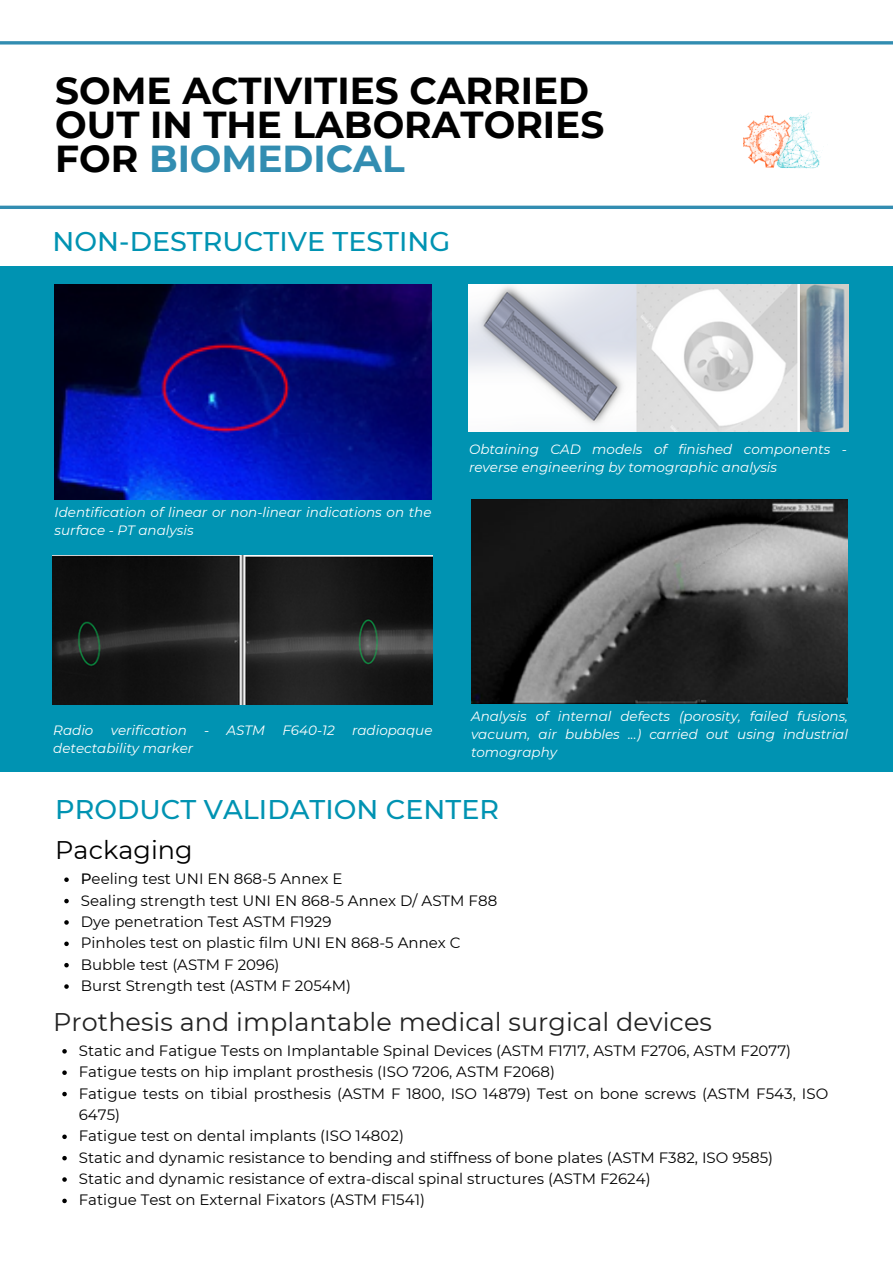
<style>
.page{position:relative;width:893px;height:1264px;background:#fff}
.page>*{position:absolute;margin:0;border:0;box-sizing:border-box;transform-origin:0 0}
.t1{font:700 37.5px/33.8px "Montserrat";color:#000}
.t2{font:500 27px "Montserrat";color:#0093b2}
.t3{font:25.5px "Montserrat";color:#222}
.t4{font:25.5px "Montserrat";color:#000}
.t5{font:15px/21.3px "Montserrat";color:#000}
.t6{font:italic 13.5px/18px "Montserrat";color:#fff}
.s1{color:#328db1}
.s2{font-weight:500}
</style>
<div class="page">
<svg style="left:0;top:41px;width:892px;height:4px;background:#519ebc"></svg>
<hr style="left:0;top:206px;width:892px;height:3px;background:#328db1">
<div style="left:0;top:266px;width:892px;height:506px;background:#0093b2"></div>
<img style="left:743px;top:112px;width:78px;height:56px">
<svg style="left:64px;top:877px;width:5px;height:5px"></svg>
<svg style="left:64px;top:898px;width:5px;height:5px"></svg>
<svg style="left:64px;top:920px;width:5px;height:4px"></svg>
<svg style="left:64px;top:941px;width:5px;height:5px"></svg>
<svg style="left:64px;top:963px;width:5px;height:4px"></svg>
<svg style="left:64px;top:984px;width:5px;height:4px"></svg>
<img style="left:55px;top:284px;width:376px;height:215px">
<img style="left:471px;top:499px;width:376px;height:204px">
<img style="left:468px;top:284px;width:380px;height:148px">
<img style="left:53px;top:556px;width:380px;height:148px">
<svg style="left:62px;top:1049px;width:5px;height:4px"></svg>
<svg style="left:62px;top:1070px;width:5px;height:4px"></svg>
<svg style="left:62px;top:1091px;width:5px;height:5px"></svg>
<svg style="left:62px;top:1134px;width:5px;height:4px"></svg>
<svg style="left:62px;top:1155px;width:5px;height:5px"></svg>
<svg style="left:62px;top:1177px;width:5px;height:4px"></svg>
<svg style="left:62px;top:1198px;width:5px;height:5px"></svg>
<p class="t1" style="left:55px;top:74px;width:550px">SOME ACTIVITIES CARRIED<br>OUT IN THE LABORATORIES<br>FOR <span class="s1">BIOMEDICAL</span></p>
<p class="t2" style="left:53px;top:225px;width:399px">NON-DESTRUCTIVE TESTING</p>
<p class="t6" style="left:55px;top:503px;width:378px">Identification of linear or non-linear indications on the surface - PT analysis</p>
<p class="t6" style="left:469px;top:440px;width:379px">Obtaining CAD models of finished components - reverse engineering by tomographic analysis</p>
<p class="t6" style="left:53px;top:721px;width:42px">Radio</p>
<p class="t6" style="left:111px;top:721px;width:78px">verification</p>
<p class="t6" style="left:204px;top:721px;width:62px">- ASTM</p>
<p class="t6" style="left:282px;top:721px;width:54px">F640-12</p>
<p class="t6" style="left:352px;top:721px;width:82px">radiopaque</p>
<p class="t6" style="left:53px;top:739px;width:141px">detectability marker</p>
<p class="t6" style="left:471px;top:707px;width:378px;text-align:justify">Analysis of internal defects (porosity, failed fusions, vacuum, air bubbles ...) carried out using industrial tomography</p>
<p class="t2" style="left:55px;top:792px;width:445px">PRODUCT VALIDATION CENTER</p>
<p class="t4" style="left:55px;top:834px;width:139px">Packaging</p>
<p class="t5" style="left:81px;top:868px;width:263px"><span class="s2">P</span>eeling test UNI EN 868-5 Annex E</p>
<p class="t5" style="left:81px;top:889px;width:418px">Sealing strength test UNI EN 868-5 Annex D/ ASTM F88</p>
<p class="t5" style="left:81px;top:910px;width:252px">Dye penetration Test ASTM F1929</p>
<p class="t5" style="left:81px;top:932px;width:381px">Pinholes test on plastic film UNI EN 868-5 Annex C</p>
<p class="t5" style="left:81px;top:953px;width:200px">Bubble test (ASTM F 2096)</p>
<p class="t5" style="left:81px;top:975px;width:272px">Burst Strength test (ASTM F 2054M)</p>
<p class="t3" style="left:53px;top:1006px;width:660px">Prothesis and implantable medical surgical devices</p>
<p class="t5" style="left:79px;top:1039px;width:714px">Static and Fatigue Tests on Implantable Spinal Devices (ASTM F1717, ASTM F2706, ASTM F2077)</p>
<p class="t5" style="left:79px;top:1061px;width:477px">Fatigue tests on hip implant prosthesis (ISO 7206, ASTM F2068)</p>
<p class="t5" style="left:79px;top:1082px;width:751px">Fatigue tests on tibial prosthesis (ASTM F 1800, ISO 14879) Test on bone screws (ASTM F543, ISO<br>6475)</p>
<p class="t5" style="left:79px;top:1125px;width:326px">Fatigue test on dental implants (ISO 14802)</p>
<p class="t5" style="left:79px;top:1146px;width:695px">Static and dynamic resistance to bending and stiffness of bone plates (ASTM F382, ISO 9585)</p>
<p class="t5" style="left:79px;top:1167px;width:573px">Static and dynamic resistance of extra-discal spinal structures (ASTM F2624)</p>
<p class="t5" style="left:79px;top:1189px;width:348px">Fatigue Test on External Fixators (ASTM F1541)</p>
</div>
